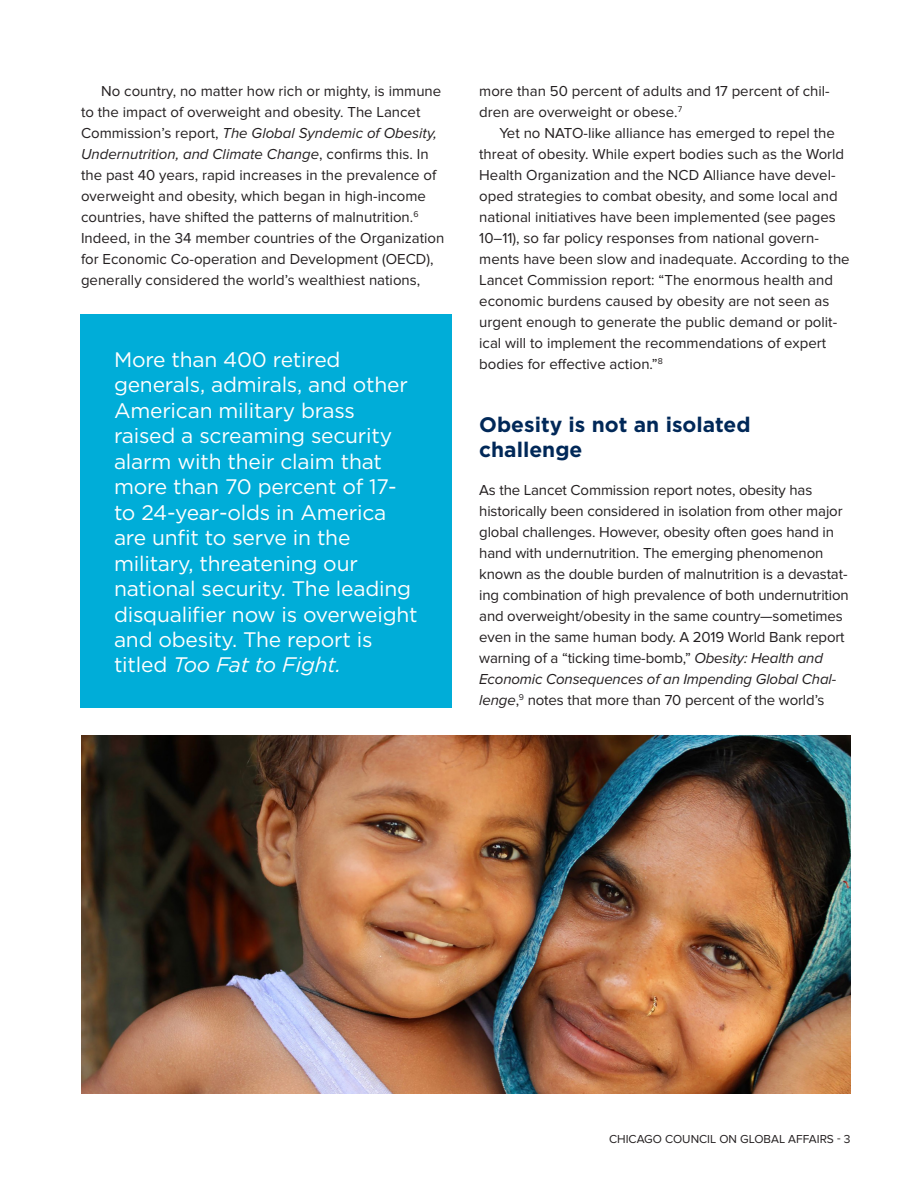
<style>
.page{position:relative;width:918px;height:1188px;background:#fff}
.page>*{position:absolute;margin:0;border:0;box-sizing:border-box;transform-origin:0 0}
.t1{font:21px/25.5px "Gotham";letter-spacing:-.01em;color:#fff}
.t2{font:700 21px/25.5px "Gotham";color:#002858}
.t3{font:15px/21px "Proxima Nova";color:#231f20}
.t4{font:12px "Proxima Nova";color:#231f20}
.s1{font-style:italic}
</style>
<div class="page">
<div style="left:80px;top:314px;width:372px;height:394px;background:#00add8"></div>
<img style="left:81px;top:735px;width:770px;height:359px">
<p class="t3" style="left:81px;top:81px;width:365px;text-indent:20px">No country, no matter how rich or mighty, is immune to the impact of overweight and obesity. The Lancet Commission’s report, <span class="s1">The Global Syndemic of Obesity, Undernutrition, and Climate Change</span>, confirms this. In the past 40 years, rapid increases in the prevalence of overweight and obesity, which began in high-income countries, have shifted the patterns of malnutrition.<sup>6<br></sup>Indeed, in the 34 member countries of the Organization for Economic Co-operation and Development (OECD), generally considered the world’s wealthiest nations,</p>
<p class="t3" style="left:479px;top:81px;width:352px">more than 50 percent of adults and 17 percent of chil&shy;dren are overweight or obese.<sup>7</sup></p>
<p class="t3" style="left:479px;top:123px;width:372px;text-indent:20px">Yet no NATO-like alliance has emerged to repel the threat of obesity. While expert bodies such as the World Health Organization and the NCD Alliance have devel&shy;oped strategies to combat obesity, and some local and national initiatives have been implemented (see pages 10–11), so far policy responses from national govern&shy;ments have been slow and inadequate. According to the Lancet Commission report: “The enormous health and economic burdens caused by obesity are not seen as urgent enough to generate the public demand or polit&shy;ical will to implement the recommendations of expert bodies for effective action.”<sup>8</sup></p>
<p class="t1" style="left:114px;top:346px;width:305px">More than 400 retired generals, admirals, and other<br>American military brass raised a screaming security alarm with their claim that more than 70 percent of 17- to 24-year-olds in America are unfit to serve in the military, threatening our national security. The leading disqualifier now is overweight and obesity. The report is titled <span class="s1">Too Fat to Fight.</span></p>
<h1 class="t2" style="left:479px;top:412px;width:273px">Obesity is not an isolated challenge</h1>
<p class="t3" style="left:479px;top:480px;width:371px">As the Lancet Commission report notes, obesity has historically been considered in isolation from other major global challenges. However, obesity often goes hand in hand with undernutrition. The emerging phenomenon known as the double burden of malnutrition is a devastat&shy;ing combination of high prevalence of both undernutrition and overweight/obesity in the same country—sometimes even in the same human body. A 2019 World Bank report warning of a “ticking time-bomb,” <span class="s1">Obesity: Health and Economic Consequences of an Impending Global Chal&shy;lenge</span>,<sup>9</sup> notes that more than 70 percent of the world’s</p>
<p class="t4" style="left:609px;top:1133px;width:243px">CHICAGO COUNCIL ON GLOBAL AFFAIRS - 3</p>
</div>
